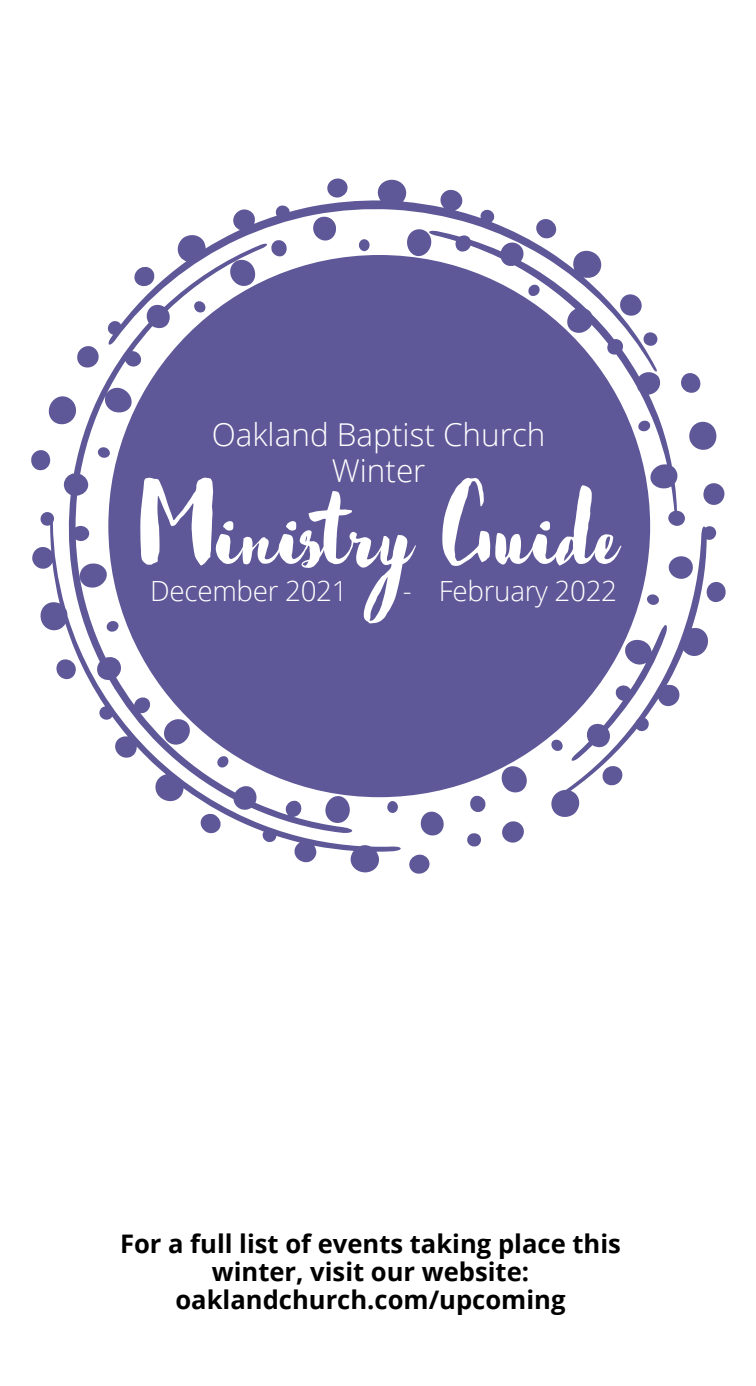
<style>
.page{position:relative;width:756px;height:1386px;background:#fff}
.page>*{position:absolute;margin:0;border:0;box-sizing:border-box;transform-origin:0 0}
.t1{font:116.73px "Just Believe";color:#fff}
.t2{font:300 31.5px "Open Sans";color:#fff}
.t3{font:300 27.82px "Open Sans";letter-spacing:-.01em;color:#fff}
.t4{font:700 25.55px/28px "Open Sans";color:#000;text-align:center}
</style>
<div class="page">
<svg style="left:31px;top:178px;width:695px;height:696px;fill:#5e5898"></svg>
<p class="t2" style="left:212px;top:412px;width:335px">Oakland Baptist Church</p>
<p class="t1" style="left:137px;top:455px;width:484px">Ministry Guide</p>
<p class="t2" style="left:332px;top:449px;width:95px">Winter</p>
<p class="t3" style="left:150px;top:571px;width:199px">December 2021</p>
<p class="t3" style="left:403px;top:571px;width:216px">- February 2022</p>
<p class="t4" style="left:120px;top:1229px;width:502px">For a full list of events taking place this winter, visit our website: oaklandchurch.com/upcoming</p>
</div>
